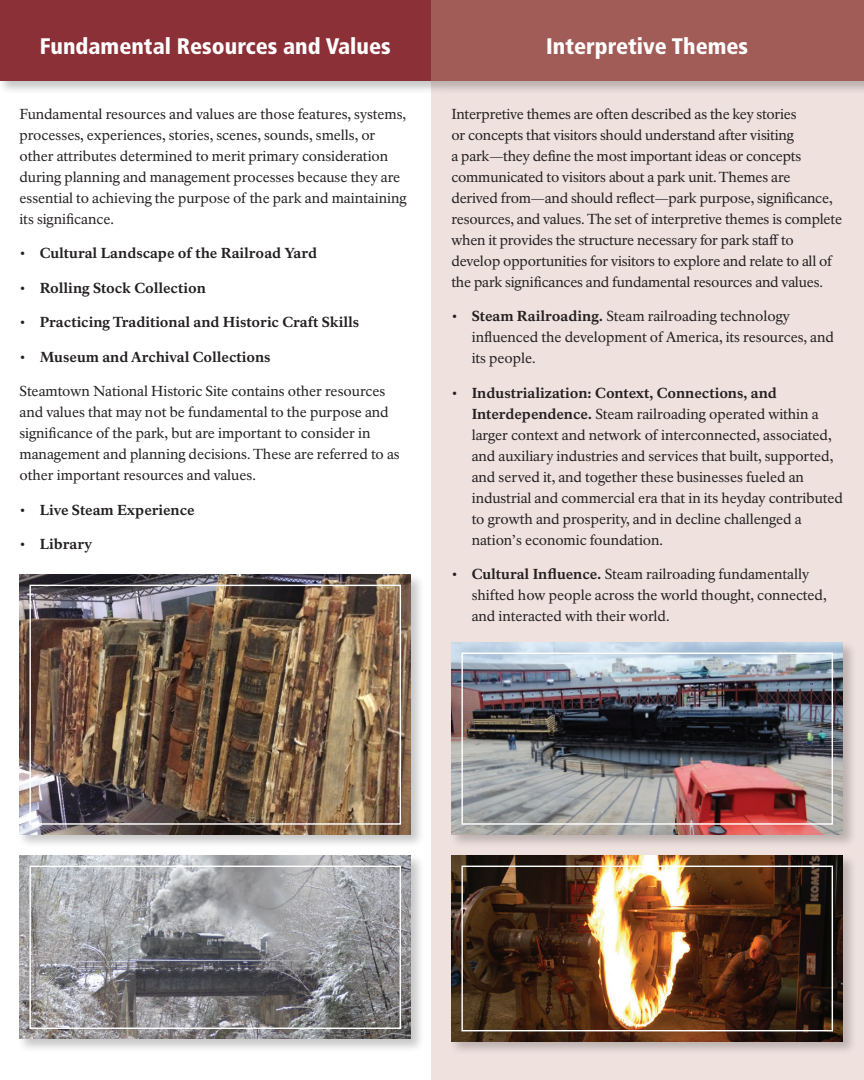
<style>
.page{position:relative;width:864px;height:1080px;background:#fff}
.page>*{position:absolute;margin:0;border:0;box-sizing:border-box;transform-origin:0 0}
.Heading_white_center{font:900 condensed 22.5px "Frutiger LT Std";color:#fff}
.Body{font:14.25px/21px "NPS Rawlinson OT";letter-spacing:-.01em;color:#231f20}
.t1{font:800 14.25px "NPS Rawlinson OT";color:#231f20}
.s1{font-weight:400}
.s2{font-weight:800}
</style>
<div class="page">
<div style="left:431px;top:81px;width:433px;height:999px;background:#eee1de"></div>
<div style="left:0;top:0;width:445px;height:95px;background:#231f20;opacity:.25"></div>
<div style="left:0;top:0;width:431px;height:81px;background:#8c3037"></div>
<div style="left:430px;top:0;width:434px;height:95px;background:#231f20;opacity:.25"></div>
<div style="left:431px;top:0;width:433px;height:81px;background:#a25c57"></div>
<div style="left:18px;top:573px;width:407px;height:276px;background:#231f20;opacity:.25"></div>
<img style="left:20px;top:575px;width:391px;height:260px">
<div style="left:29px;top:585px;width:372px;height:240px;border:1px solid #fff"></div>
<div style="left:18px;top:854px;width:407px;height:199px;background:#231f20;opacity:.25"></div>
<img style="left:20px;top:856px;width:391px;height:183px">
<div style="left:29px;top:866px;width:372px;height:163px;border:1px solid #fff"></div>
<div style="left:450px;top:641px;width:407px;height:208px;background:#231f20;opacity:.25"></div>
<img style="left:452px;top:643px;width:391px;height:192px">
<div style="left:461px;top:653px;width:372px;height:172px;border:1px solid #fff"></div>
<div style="left:450px;top:854px;width:407px;height:202px;background:#231f20;opacity:.25"></div>
<img style="left:452px;top:856px;width:391px;height:185px">
<div style="left:461px;top:866px;width:372px;height:165px;border:1px solid #fff"></div>
<p class="Heading_white_center" style="left:40px;top:33px;width:352px">Fundamental Resources and Values</p>
<p class="Body" style="left:20px;top:103px;width:389px">Fundamental resources and values are those features, systems, processes, experiences, stories, scenes, sounds, smells, or other attributes determined to merit primary consideration during planning and management processes because they are essential to achieving the purpose of the park and maintaining its significance.</p>
<p class="t1" style="left:20px;top:245px;width:299px"><span class="s1">•</span> Cultural Landscape of the Railroad Yard</p>
<p class="t1" style="left:20px;top:279px;width:188px"><span class="s1">•</span> Rolling Stock Collection</p>
<p class="t1" style="left:20px;top:314px;width:341px"><span class="s1">•</span> Practicing Traditional and Historic Craft Skills</p>
<p class="t1" style="left:20px;top:348px;width:253px"><span class="s1">•</span> Museum and Archival Collections</p>
<p class="Body" style="left:20px;top:381px;width:382px">Steamtown National Historic Site contains other resources and values that may not be fundamental to the purpose and significance of the park, but are important to consider in management and planning decisions. These are referred to as other important resources and values.</p>
<p class="t1" style="left:20px;top:501px;width:177px"><span class="s1">•</span> Live Steam Experience</p>
<p class="t1" style="left:20px;top:536px;width:74px"><span class="s1">•</span> Library</p>
<p class="Heading_white_center" style="left:546px;top:33px;width:203px">Interpretive Themes</p>
<p class="Body" style="left:452px;top:103px;width:392px">Interpretive themes are often described as the key stories<br>or concepts that visitors should understand after visiting<br>a park—they define the most important ideas or concepts communicated to visitors about a park unit. Themes are<br>derived from—and should reflect—park purpose, significance, resources, and values. The set of interpretive themes is complete when it provides the structure necessary for park staff to develop opportunities for visitors to explore and relate to all of the park significances and fundamental resources and values.</p>
<p class="Body" style="left:472px;top:306px;width:364px;text-indent:-20px">• <span class="s2">Steam Railroading.</span> Steam railroading technology influenced the development of America, its resources, and its people.</p>
<p class="Body" style="left:472px;top:382px;width:373px;text-indent:-20px">• <span class="s2">Industrialization: Context, Connections, and Interdependence.</span> Steam railroading operated within a larger context and network of interconnected, associated, and auxiliary industries and services that built, supported, and served it, and together these businesses fueled an industrial and commercial era that in its heyday contributed to growth and prosperity, and in decline challenged a nation’s economic foundation.</p>
<p class="Body" style="left:472px;top:564px;width:356px;text-indent:-20px">• <span class="s2">Cultural Influence.</span> Steam railroading fundamentally shifted how people across the world thought, connected, and interacted with their world.</p>
</div>
